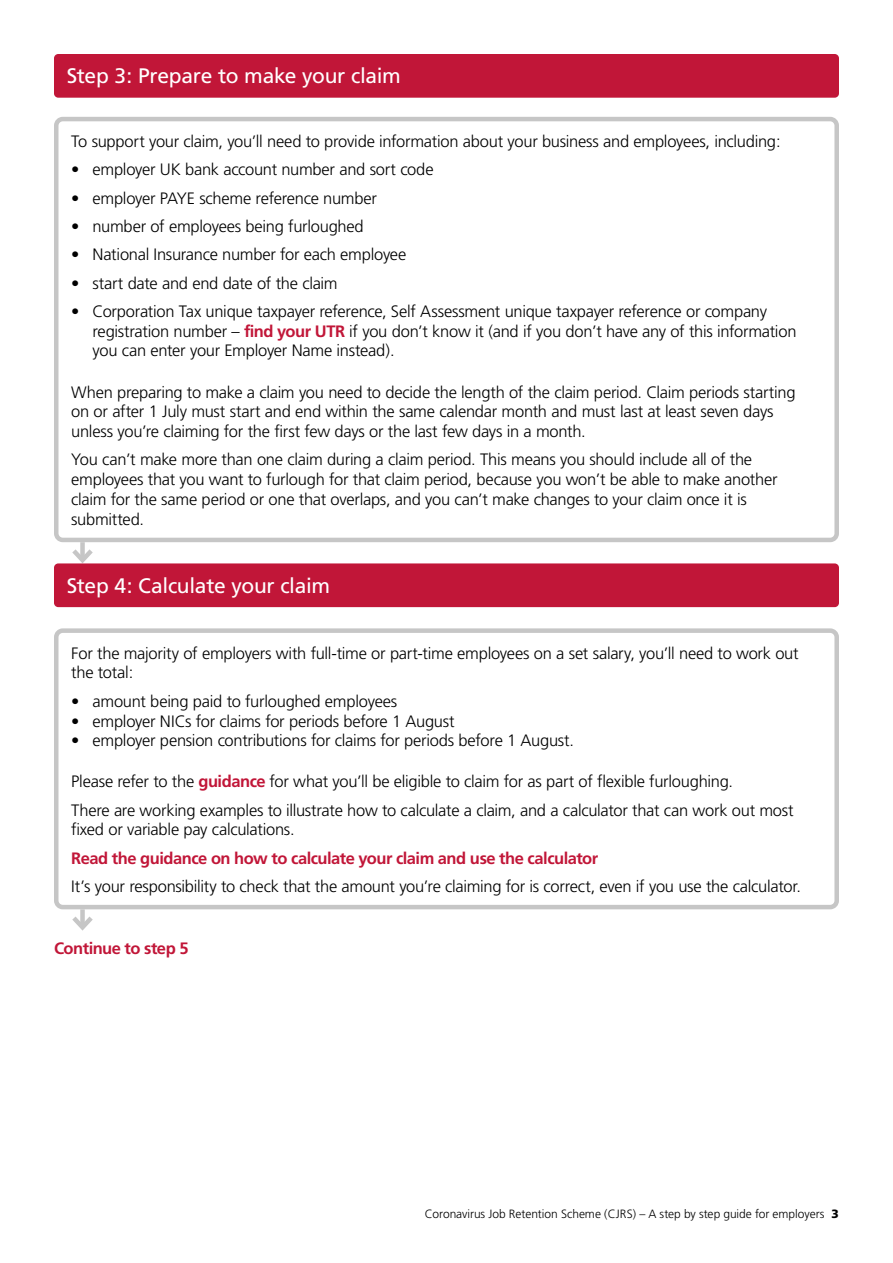
<style>
.page{position:relative;width:893px;height:1263px;background:#fff}
.page>*{position:absolute;margin:0;border:0;box-sizing:border-box;transform-origin:0 0}
.pull_out_heading_1{font:21px "Frutiger";letter-spacing:-.015em;color:#fff}
.Body{font:300 16.5px/19.8px "Frutiger";letter-spacing:-.015em;color:#000}
.bullets_LAST{font:300 16.5px/19.8px "Frutiger";letter-spacing:-.015em;color:#000}
.bullets{font:300 16.5px "Frutiger";letter-spacing:-.015em;color:#000}
.Body-2{font:700 16.5px "Frutiger";letter-spacing:-.03em;color:#c11638}
.Heading_2{font:700 16.5px "Frutiger";letter-spacing:-.03em;color:#c11638}
.t1{font:300 12px "Frutiger";color:#000}
.s1{font-weight:700;color:#c11638}
.s2{font-weight:900}
</style>
<div class="page">
<div style="left:80px;top:909px;width:5px;height:18px;background:#c6c6c6"></div>
<svg style="left:72px;top:912px;width:21px;height:19px"></svg>
<div style="left:80px;top:542px;width:5px;height:18px;background:#c6c6c6"></div>
<svg style="left:72px;top:544px;width:21px;height:19px"></svg>
<div style="left:54px;top:54px;width:785px;height:44px;background:#c11638;border-radius:4px"></div>
<div style="left:54px;top:117px;width:785px;height:425px;border:4px solid #c6c6c6;border-radius:7px"></div>
<div style="left:54px;top:563px;width:785px;height:44px;background:#c11638;border-radius:4px"></div>
<div style="left:54px;top:628px;width:785px;height:281px;border:4px solid #c6c6c6;border-radius:7px"></div>
<h1 class="pull_out_heading_1" style="left:67px;top:63px;width:336px">Step 3: Prepare to make your claim</h1>
<p class="Body" style="left:71px;top:131px;width:711px">To support your claim, you’ll need to provide information about your business and employees, including:</p>
<p class="bullets" style="left:71px;top:160px;width:364px">• employer UK bank account number and sort code</p>
<p class="bullets" style="left:71px;top:189px;width:307px">• employer PAYE scheme reference number</p>
<p class="bullets" style="left:71px;top:217px;width:294px">• number of employees being furloughed</p>
<p class="bullets" style="left:71px;top:245px;width:337px">• National Insurance number for each employee</p>
<p class="bullets" style="left:71px;top:273px;width:268px">• start date and end date of the claim</p>
<p class="bullets_LAST" style="left:93px;top:301px;width:705px;text-indent:-21px">• Corporation Tax unique taxpayer reference, Self Assessment unique taxpayer reference or company registration number – <span class="s1">find your UTR</span> if you don’t know it (and if you don’t have any of this information you can enter your Employer Name instead).</p>
<p class="Body" style="left:71px;top:382px;width:726px">When preparing to make a claim you need to decide the length of the claim period. Claim periods starting on or after 1 July must start and end within the same calendar month and must last at least seven days unless you’re claiming for the first few days or the last few days in a month.</p>
<p class="Body" style="left:71px;top:450px;width:708px">You can’t make more than one claim during a claim period. This means you should include all of the employees that you want to furlough for that claim period, because you won’t be able to make another claim for the same period or one that overlaps, and you can’t make changes to your claim once it is submitted.</p>
<h1 class="pull_out_heading_1" style="left:67px;top:573px;width:265px">Step 4: Calculate your claim</h1>
<p class="Body" style="left:71px;top:643px;width:729px">For the majority of employers with full-time or part-time employees on a set salary, you’ll need to work out the total:</p>
<p class="bullets" style="left:71px;top:692px;width:328px">• amount being paid to furloughed employees</p>
<p class="bullets" style="left:71px;top:711px;width:385px">• employer NICs for claims for periods before 1 August</p>
<p class="bullets_LAST" style="left:71px;top:731px;width:504px">• employer pension contributions for claims for periods before 1 August.</p>
<p class="Body" style="left:71px;top:772px;width:663px">Please refer to the <span class="s1">guidance</span> for what you’ll be eligible to claim for as part of flexible furloughing.</p>
<p class="Body" style="left:71px;top:800px;width:724px">There are working examples to illustrate how to calculate a claim, and a calculator that can work out most fixed or variable pay calculations.</p>
<p class="Body-2" style="left:71px;top:848px;width:528px">Read the guidance on how to calculate your claim and use the calculator</p>
<p class="Body" style="left:71px;top:876px;width:731px">It’s your responsibility to check that the amount you’re claiming for is correct, even if you use the calculator.</p>
<h2 class="Heading_2" style="left:54px;top:939px;width:136px">Continue to step 5</h2>
<p class="t1" style="left:425px;top:1207px;width:416px">Coronavirus Job Retention Scheme (CJRS) – A step by step guide for employers <span class="s2">3</span></p>
</div>
